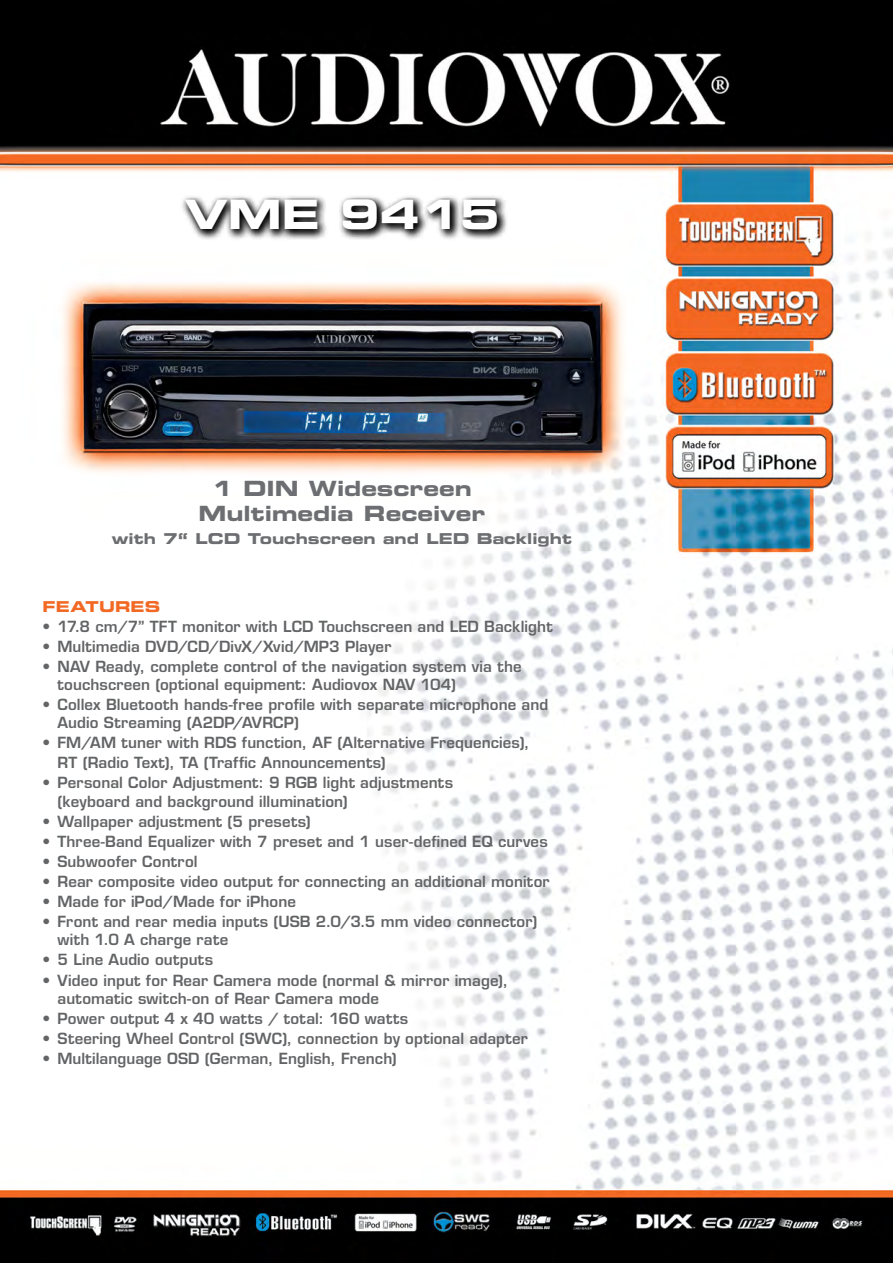
<style>
.page{position:relative;width:893px;height:1263px;background:#fff}
.page>*{position:absolute;margin:0;border:0;box-sizing:border-box;transform-origin:0 0}
.t1{font:40.5px "Eurostile LT Std Bold Ex 2";color:#fff}
.t2{font:21px/25.2px "Eurostile LT Std Bold Ex 2";color:#6d6e71;text-align:center}
.t3{font:600 15px/18px "Eurostile LT Std";letter-spacing:.01em;color:#636466}
.t4{font:15px "Eurostile LT Std Bold Ex 2";color:#6d6e71}
.t5{font:15px "Eurostile LT Std Bold Ex 2";color:#f26924}
</style>
<div class="page">
<img style="left:0;top:0;width:893px;height:1263px">
<svg style="left:180px;top:195px;width:328px;height:46px"></svg>
<svg style="left:180px;top:199px;width:328px;height:41px"></svg>
<h1 class="t1" style="left:185px;top:186px;width:317px">VME 9415</h1>
<h2 class="t2" style="left:198px;top:476px;width:288px">1 DIN Widescreen<br>Multimedia Receiver</h2>
<p class="t4" style="left:112px;top:528px;width:462px">with 7“ LCD Touchscreen and LED Backlight</p>
<p class="t5" style="left:43px;top:596px;width:119px">FEATURES</p>
<p class="t3" style="left:43px;top:617px;width:512px">• 17.8 cm/7” TFT monitor with LCD Touchscreen and LED Backlight</p>
<p class="t3" style="left:43px;top:637px;width:350px">• Multimedia DVD/CD/DivX/Xvid/MP3 Player</p>
<p class="t3" style="left:58px;top:657px;width:466px;text-indent:-15px">• NAV Ready, complete control of the navigation system via the touchscreen (optional equipment: Audiovox NAV 104)</p>
<p class="t3" style="left:58px;top:695px;width:492px;text-indent:-15px">• Collex Bluetooth hands-free profile with separate microphone and<br>Audio Streaming (A2DP/AVRCP)</p>
<p class="t3" style="left:58px;top:733px;width:473px;line-height:20.1px;text-indent:-15px">• FM/AM tuner with RDS function, AF (Alternative Frequencies),<br>RT (Radio Text), TA (Traffic Announcements)</p>
<p class="t3" style="left:58px;top:774px;width:397px;text-indent:-15px">• Personal Color Adjustment: 9 RGB light adjustments (keyboard and background illumination)</p>
<p class="t3" style="left:43px;top:812px;width:270px">• Wallpaper adjustment (5 presets)</p>
<p class="t3" style="left:43px;top:832px;width:507px">• Three-Band Equalizer with 7 preset and 1 user-defined EQ curves</p>
<p class="t3" style="left:43px;top:852px;width:157px">• Subwoofer Control</p>
<p class="t3" style="left:43px;top:872px;width:509px">• Rear composite video output for connecting an additional monitor</p>
<p class="t3" style="left:43px;top:892px;width:255px">• Made for iPod/Made for iPhone</p>
<p class="t3" style="left:58px;top:913px;width:481px;text-indent:-15px">• Front and rear media inputs (USB 2.0/3.5 mm video connector) with 1.0 A charge rate</p>
<p class="t3" style="left:43px;top:951px;width:172px">• 5 Line Audio outputs</p>
<p class="t3" style="left:58px;top:971px;width:452px;text-indent:-15px">• Video input for Rear Camera mode (normal &amp; mirror image), automatic switch-on of Rear Camera mode</p>
<p class="t3" style="left:43px;top:1009px;width:367px">• Power output 4 x 40 watts / total: 160 watts</p>
<p class="t3" style="left:43px;top:1029px;width:487px">• Steering Wheel Control (SWC), connection by optional adapter</p>
<p class="t3" style="left:43px;top:1049px;width:356px">• Multilanguage OSD (German, English, French)</p>
</div>
